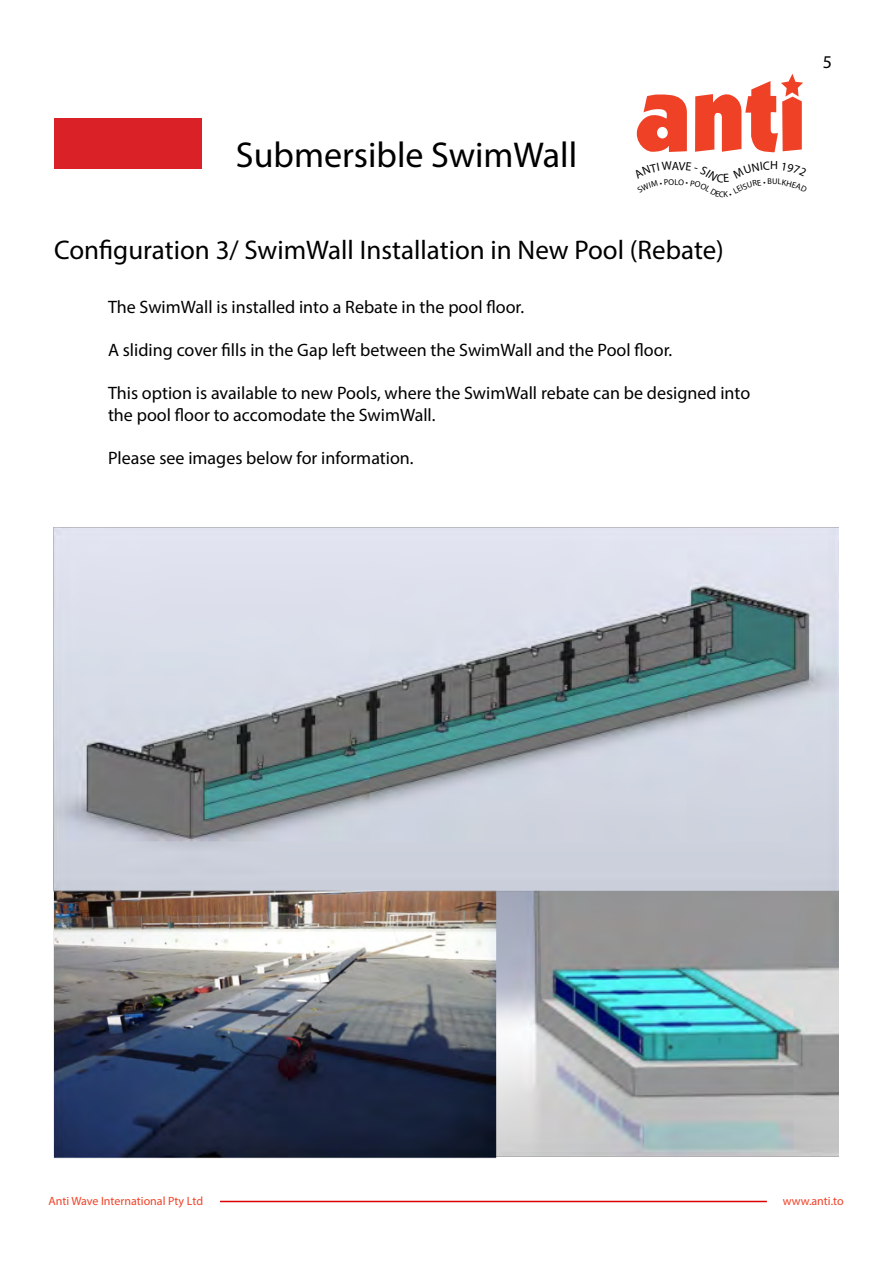
<style>
.page{position:relative;width:893px;height:1263px;background:#fff}
.page>*{position:absolute;margin:0;border:0;box-sizing:border-box;transform-origin:0 0}
.t1{font:36px "Myriad Pro";color:#000}
.t2{font:27px "Myriad Pro";color:#000}
.t3{font:18px/21.6px "Myriad Pro";color:#000}
.t4{font:12px "Myriad Pro";color:#f04227}
</style>
<div class="page">
<div style="left:54px;top:118px;width:148px;height:51px;background:#da2128"></div>
<hr style="left:220px;top:1201px;width:547px;height:1px;background:#d00">
<svg style="left:636px;top:94px;width:51px;height:58px"></svg>
<svg style="left:695px;top:74px;width:108px;height:79px"></svg>
<img style="left:496px;top:892px;width:343px;height:265px">
<img style="left:53px;top:892px;width:443px;height:266px">
<img style="left:53px;top:527px;width:786px;height:365px">
<h1 class="t1" style="left:236px;top:133px;width:343px">Submersible SwimWall</h1>
<h2 class="t2" style="left:54px;top:233px;width:671px">Configuration 3/ SwimWall Installation in New Pool (Rebate)</h2>
<p class="t3" style="left:108px;top:296px;width:418px">The SwimWall is installed into a Rebate in the pool floor.</p>
<p class="t3" style="left:108px;top:339px;width:566px">A sliding cover fills in the Gap left between the SwimWall and the Pool floor.</p>
<p class="t3" style="left:108px;top:382px;width:644px">This option is available to new Pools, where the SwimWall rebate can be designed into the pool floor to accomodate the SwimWall.</p>
<p class="t3" style="left:108px;top:447px;width:307px">Please see images below for information.</p>
<p class="t3" style="left:823px;top:50px;width:11px">5</p>
<p class="t4" style="left:49px;top:1194px;width:156px">Anti Wave International Pty Ltd</p>
<p class="t4" style="left:783px;top:1193px;width:62px">www.anti.to</p>
</div>
